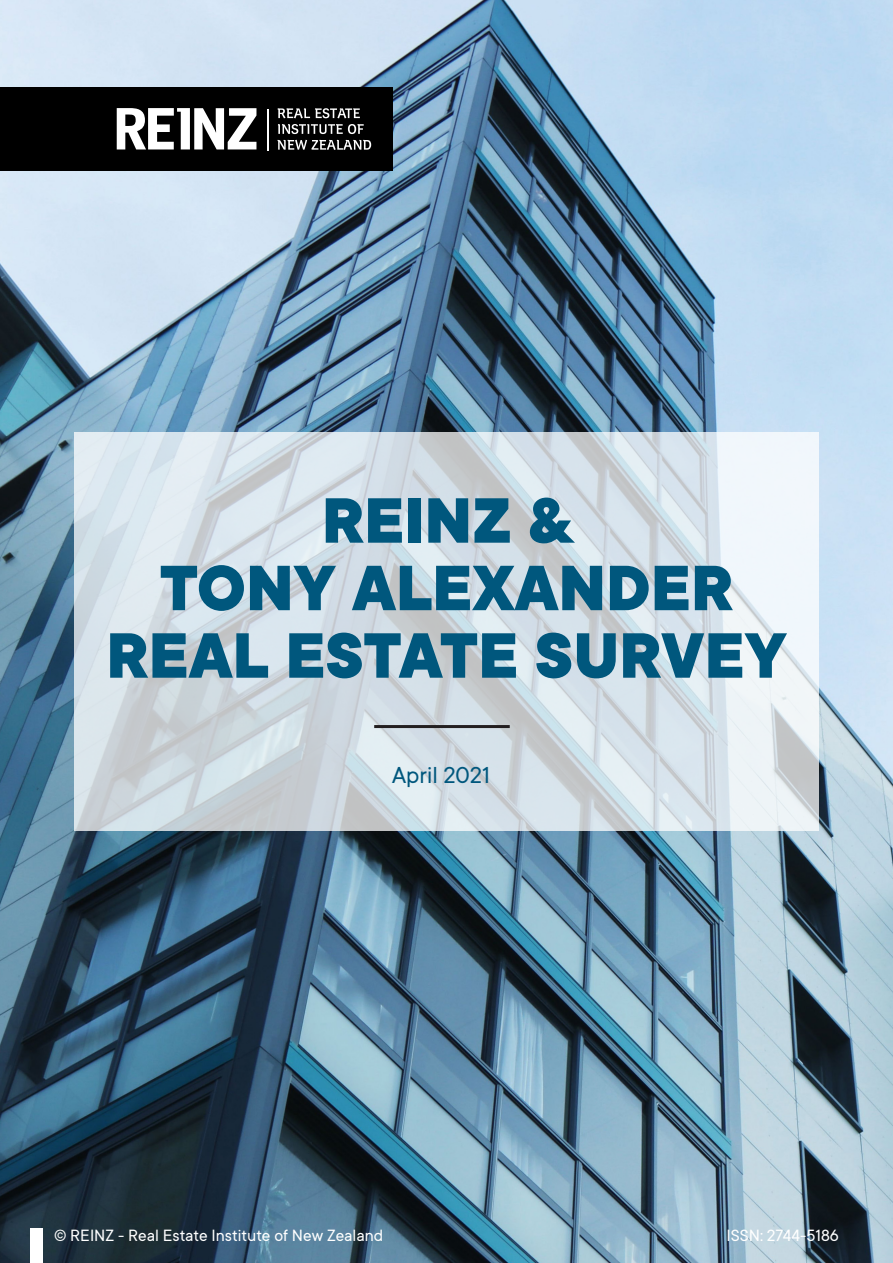
<style>
.page{position:relative;width:893px;height:1263px;background:#fff}
.page>*{position:absolute;margin:0;border:0;box-sizing:border-box;transform-origin:0 0}
.t1{font:800 70.5px/67.5px "TT Commons";color:#00577d;text-align:center}
.t2{font:25.5px "TT Commons";color:#00577d}
.t3{font:18px "TT Commons";color:#fff}
</style>
<div class="page">
<img style="left:0;top:0;width:893px;height:1263px">
<div style="left:0;top:87px;width:392px;height:83px;background:#000"></div>
<svg style="left:117px;top:108px;width:139px;height:41px"></svg>
<hr style="left:267px;top:109px;width:2px;height:42px;background:#fff">
<svg style="left:278px;top:108px;width:82px;height:10px"></svg>
<svg style="left:278px;top:124px;width:86px;height:10px"></svg>
<svg style="left:277px;top:140px;width:94px;height:10px"></svg>
<div style="left:31px;top:1228px;width:12px;height:35px;background:#fff"></div>
<svg style="left:74px;top:432px;width:745px;height:399px;background:#d5dee5"></svg>
<hr style="left:374px;top:725px;width:136px;height:3px;background:#231f20">
<p class="t1" style="left:106px;top:489px;width:682px">REINZ &amp;<br>TONY ALEXANDER<br>REAL ESTATE SURVEY</p>
<p class="t2" style="left:392px;top:762px;width:99px">April 2021</p>
<p class="t3" style="left:54px;top:1226px;width:331px">© REINZ - Real Estate Institute of New Zealand</p>
<p class="t3" style="left:727px;top:1226px;width:114px">ISSN: 2744-5186</p>
</div>
